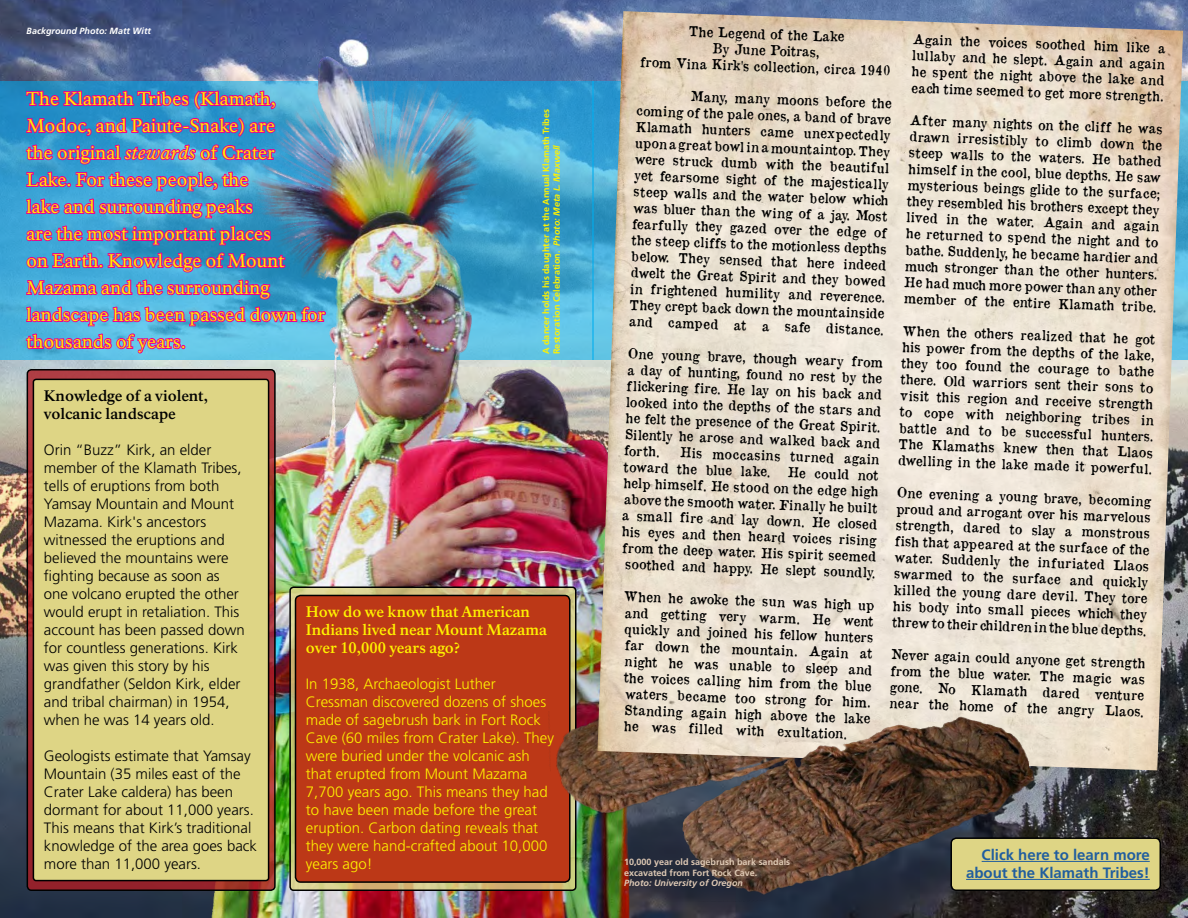
<style>
.page{position:relative;width:1188px;height:918px;background:#fff}
.page>*{position:absolute;margin:0;border:0;box-sizing:border-box;transform-origin:0 0}
.t1{font:18px/27px "NPS Rawlinson OT";letter-spacing:.015em;color:#fff200}
.t2{font:300 15px/18px "Frutiger LT Std";color:#000}
.t3{font:300 15px/18px "Frutiger LT Std";color:#fff200}
.t4{font:700 15px/18px "NPS Rawlinson OT";color:#fff200}
.t5{font:700 15px/18px "Frutiger LT Std";color:#215e9e;text-align:right}
.t6{font:700 15px/18px "NPS Rawlinson OT";letter-spacing:-.005em;color:#000}
.t7{font:13.5px/16.2px "Old Newspaper Types";color:#000;text-align:justify}
.t8{font:700 9px/10.8px "Frutiger LT Std";color:#fff200}
.t9{font:700 9px/10.8px "Frutiger LT Std";color:#dfcab5}
.t10{font:italic 700 9px "Frutiger LT Std";color:#fff}
.s1{font-style:italic}
</style>
<div class="page">
<img style="left:0;top:0;width:1188px;height:918px">
<img style="left:0;top:81px;width:593px;height:279px">
<img style="left:25px;top:54px;width:302px;height:304px">
<svg style="left:27px;top:370px;width:248px;height:520px;background:#992f32"></svg>
<div style="left:27px;top:369px;width:249px;height:522px;border:2px solid #000;border-radius:4px"></div>
<div style="left:33px;top:379px;width:236px;height:502px;background:#ded585;border-radius:3px"></div>
<div style="left:33px;top:379px;width:236px;height:502px;border:2px solid #000;border-radius:3px"></div>
<svg style="left:290px;top:587px;width:286px;height:303px;background:#c9bc7b"></svg>
<div style="left:289px;top:586px;width:287px;height:305px;border:2px solid #000;border-radius:4px"></div>
<div style="left:296px;top:595px;width:274px;height:287px;background:#bc3817;border-radius:5px"></div>
<div style="left:295px;top:595px;width:276px;height:288px;border:2px solid #000;border-radius:5px"></div>
<img style="left:549px;top:620px;width:354px;height:217px">
<img style="left:598px;top:11px;width:585px;height:759px">
<div style="left:951px;top:838px;width:209px;height:52px;background:#ded585;border-radius:5px"></div>
<hr style="left:982px;top:861px;width:168px;height:1px;background:#215e9e">
<hr style="left:966px;top:879px;width:184px;height:1px;background:#215e9e">
<img style="left:842px;top:717px;width:119px;height:29px">
<div style="left:950px;top:837px;width:211px;height:54px;border:2px solid #000;border-radius:5px"></div>
<p class="t10" style="left:27px;top:25px;width:126px">Background Photo: Matt Witt</p>
<p class="t1" style="left:27px;top:85px;width:300px">The Klamath Tribes (Klamath,<br>Modoc, and Paiute-Snake) are<br>the original <span class="s1">stewards</span> of Crater<br>Lake. For these people, the<br>lake and surrounding peaks<br>are the most important places<br>on Earth. Knowledge of Mount<br>Mazama and the surrounding landscape has been passed down for thousands of years.</p>
<h2 class="t6" style="left:44px;top:387px;width:166px">Knowledge of a violent, volcanic landscape</h2>
<p class="t2" style="left:44px;top:441px;width:202px">Orin “Buzz” Kirk, an elder member of the Klamath Tribes, tells of eruptions from both<br>Yamsay Mountain and Mount<br>Mazama. Kirk's ancestors witnessed the eruptions and believed the mountains were fighting because as soon as one volcano erupted the other would erupt in retaliation. This account has been passed down for countless generations. Kirk was given this story by his grandfather (Seldon Kirk, elder and tribal chairman) in 1954, when he was 14 years old.</p>
<p class="t2" style="left:44px;top:747px;width:215px">Geologists estimate that Yamsay<br>Mountain (35 miles east of the<br>Crater Lake caldera) has been dormant for about 11,000 years.<br>This means that Kirk’s traditional knowledge of the area goes back more than 11,000 years.</p>
<p class="t8" style="left:541px;top:354px;width:246px;rotate:-90deg">A dancer holds his daughter at the Annual Klamath Tribes<br>Restoration Celebration. <span class="s1">Photo: Meta L. Maxwell</span></p>
<h2 class="t4" style="left:306px;top:603px;width:242px">How do we know that American<br>Indians lived near Mount Mazama over 10,000 years ago?</h2>
<p class="t3" style="left:306px;top:675px;width:250px">In 1938, Archaeologist Luther<br>Cressman discovered dozens of shoes made of sagebrush bark in Fort Rock<br>Cave (60 miles from Crater Lake). They were buried under the volcanic ash that erupted from Mount Mazama<br>7,700 years ago. This means they had to have been made before the great eruption. Carbon dating reveals that they were hand-crafted about 10,000 years ago!</p>
<h2 class="t7" style="left:642px;top:21px;width:252px;text-align:center;rotate:2deg">The Legend of the Lake<br>By June Poitras,<br>from Vina Kirk's collection, circa 1940</h2>
<p class="t7" style="left:637px;top:86px;width:257px;text-indent:54px;rotate:2deg">Many, many moons before the coming of the pale ones, a band of brave Klamath hunters came unexpectedly upon a great bowl in a mountaintop. They were struck dumb with the beautiful yet fearsome sight of the majestically steep walls and the water below which was bluer than the wing of a jay. Most fearfully they gazed over the edge of the steep cliffs to the motionless depths below. They sensed that here indeed dwelt the Great Spirit and they bowed in frightened humility and reverence.<br>They crept back down the mountainside and camped at a safe distance.</p>
<p class="t7" style="left:628px;top:345px;width:257px;rotate:2deg">One young brave, though weary from a day of hunting, found no rest by the flickering fire. He lay on his back and looked into the depths of the stars and he felt the presence of the Great Spirit.<br>Silently he arose and walked back and forth.</p>
<p class="t7" style="left:913px;top:31px;width:254px;rotate:2deg">Again the voices soothed him like a lullaby and he slept. Again and again he spent the night above the lake and each time seemed to get more strength.</p>
<p class="t7" style="left:910px;top:112px;width:254px;rotate:2deg">After many nights on the cliff he was drawn irresistibly to climb down the steep walls to the waters. He bathed himself in the cool, blue depths. He saw mysterious beings glide to the surface; they resembled his brothers except they lived in the water. Again and again he returned to spend the night and to bathe. Suddenly, he became hardier and much stronger than the other hunters.<br>He had much more power than any other member of the entire Klamath tribe.</p>
<p class="t7" style="left:903px;top:322px;width:256px;rotate:2deg">When the others realized that he got his power from the depths of the lake, they too found the courage to bathe there. Old warriors sent their sons to visit this region and receive strength to cope with neighboring tribes in battle and to be successful hunters.<br>The Klamaths knew then that Llaos dwelling in the lake made it powerful.</p>
<p class="t7" style="left:897px;top:484px;width:256px;rotate:2deg">One evening a young brave, becoming proud and arrogant over his marvelous strength, dared to slay a monstrous fish that appeared at the surface of the water. Suddenly the infuriated Llaos swarmed to the surface and quickly killed the young dare devil. They tore his body into small pieces which they threw to their children in the blue depths.</p>
<p class="t7" style="left:891px;top:646px;width:256px;rotate:2deg">Never again could anyone get strength from the blue water. The magic was gone. No Klamath dared venture near the home of the angry Llaos.</p>
<p class="t7" style="left:625px;top:442px;width:256px;text-indent:56px;rotate:2deg">His moccasins turned again toward the blue lake.</p>
<p class="t7" style="left:624px;top:458px;width:257px;text-align:right;rotate:2deg">He could not<br>help himself. He stood on the edge high above the smooth water. Finally he built a small fire and lay down. He closed his eyes and then heard voices rising from the deep water. His spirit seemed soothed and happy. He slept soundly.</p>
<p class="t7" style="left:624px;top:588px;width:252px;rotate:2deg">When he awoke the sun was high up and getting very warm. He went quickly and joined his fellow hunters far down the mountain. Again at night he was unable to sleep and the voices calling him from the blue waters became too strong for him.<br>Standing again high above the lake he was filled with exultation.</p>
<p class="t9" style="left:624px;top:856px;width:168px">10,000 year old sagebrush bark sandals excavated from Fort Rock Cave.<br><span class="s1">Photo: University of Oregon</span></p>
<p class="t5" style="left:966px;top:846px;width:185px">Click here to learn more about the Klamath Tribes!</p>
</div>
